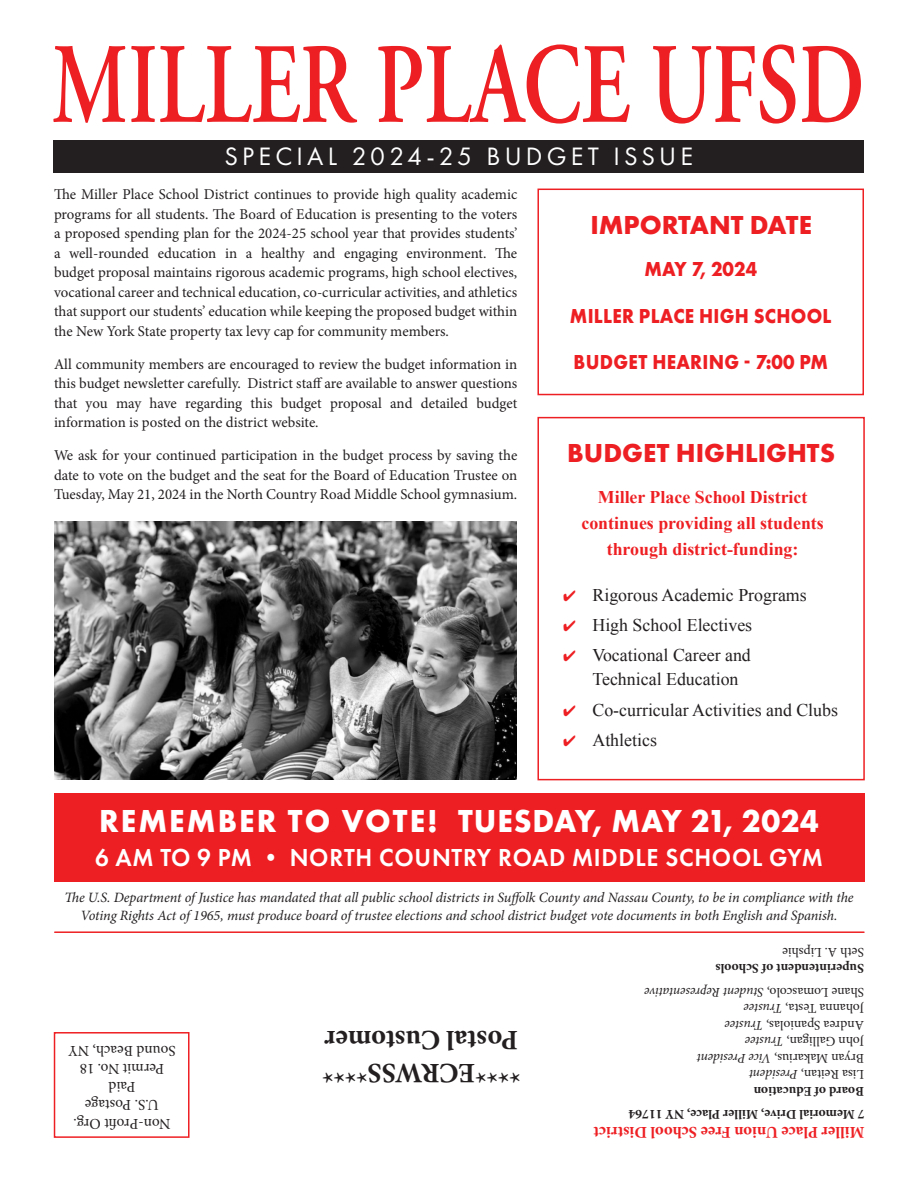
<style>
.page{position:relative;width:918px;height:1188px;background:#fff}
.page>*{position:absolute;margin:0;border:0;box-sizing:border-box;transform-origin:0 0}
.t1{font:600 114.3px "Adobe Garamond Pro";color:#ee1f23;scale:.73 1}
.t2{font:700 33px "Futura PT";letter-spacing:.03em;color:#fff;scale:.95 1}
.t3{font:700 28.05px "Minion Pro";letter-spacing:-.005em;color:#231f20}
.t4{font:700 27px "Futura PT";color:#ee1f23}
.t5{font:26.1px "Futura PT";letter-spacing:.16em;color:#fff}
.t6{font:600 25.5px "Futura PT";letter-spacing:.03em;color:#fff;scale:.95 1}
.t7{font:700 21px "Futura PT";letter-spacing:.015em;color:#ee1f23;scale:.91 1}
.t8{font:17.85px/24.3px "Times New Roman";color:#231f20}
.Default{font:700 17.85px/26px "Times New Roman";color:#ee1f23;text-align:center}
.t9{font:700 16.5px "Minion Pro";color:#ee1f23}
.t10{font:15.15px "Minion Pro";letter-spacing:-.005em;color:#231f20}
.t11{font:15px/19.5px "Minion Pro";color:#231f20;text-align:justify}
.t12{font:italic 14.25px/18px "Minion Pro";letter-spacing:-.01em;color:#231f20;text-align:center}
.t13{font:13.5px "Minion Pro";color:#231f20}
.t14{font:700 13.5px "Minion Pro";color:#231f20}
.t15{font:italic 13.5px "Minion Pro";letter-spacing:-.01em;color:#231f20}
.s1{color:#ee1f23}
.s2{font-style:normal}
.s3{font-style:italic}
</style>
<div class="page">
<div style="left:537px;top:417px;width:328px;height:363px;border:2px solid #ee1f23"></div>
<div style="left:537px;top:189px;width:327px;height:206px;border:2px solid #ee1f23"></div>
<hr style="left:55px;top:931px;width:809px;height:2px;background:#ee1f23">
<div style="left:54px;top:793px;width:811px;height:88px;background:#ee1f23"></div>
<div style="left:54px;top:1032px;width:136px;height:106px;border:2px solid #ee1f23"></div>
<img style="left:54px;top:522px;width:463px;height:258px">
<div style="left:54px;top:141px;width:810px;height:32px;background:#231f20"></div>
<p class="t1" style="left:51px;top:20px;width:1115px">MILLER PLACE UFSD</p>
<p class="t5" style="left:224px;top:141px;width:470px">SPECIAL 2024-25 BUDGET ISSUE</p>
<p class="t11" style="left:54px;top:185px;width:465px">The Miller Place School District continues to provide high quality academic programs for all students. The Board of Education is presenting to the voters a proposed spending plan for the 2024-25 school year that provides students’ a well-rounded education in a healthy and engaging environment. The budget proposal maintains rigorous academic programs, high school electives, vocational career and technical education, co-curricular activities, and athletics that support our students’ education while keeping the proposed budget within the New York State property tax levy cap for community members.</p>
<p class="t11" style="left:54px;top:354px;width:465px">All community members are encouraged to review the budget information in this budget newsletter carefully. District staff are available to answer questions that you may have regarding this budget proposal and detailed budget information is posted on the district website.</p>
<p class="t11" style="left:54px;top:446px;width:465px">We ask for your continued participation in the budget process by saving the date to vote on the budget and the seat for the Board of Education Trustee on Tuesday, May 21, 2024 in the North Country Road Middle School gymnasium.</p>
<p class="t4" style="left:567px;top:435px;width:269px">BUDGET HIGHLIGHTS</p>
<p class="t4" style="left:590px;top:207px;width:223px">IMPORTANT DATE</p>
<p class="t7" style="left:644px;top:255px;width:126px">MAY 7, 2024</p>
<p class="t7" style="left:570px;top:302px;width:289px">MILLER PLACE HIGH SCHOOL</p>
<p class="t7" style="left:574px;top:348px;width:281px">BUDGET HEARING - 7:00 PM</p>
<p class="Default" style="left:581px;top:483px;width:244px">Miller Place School District continues providing all students through district-funding:</p>
<p class="t8" style="left:563px;top:582px;width:245px"><span class="s1">✔</span> Rigorous Academic Programs</p>
<p class="t8" style="left:563px;top:612px;width:191px"><span class="s1">✔</span> High School Electives</p>
<p class="t8" style="left:592px;top:643px;width:160px;text-indent:-29px"><span class="s1">✔</span> Vocational Career and<br>Technical Education</p>
<p class="t8" style="left:563px;top:697px;width:276px"><span class="s1">✔</span> Co-curricular Activities and Clubs</p>
<p class="t8" style="left:563px;top:727px;width:95px"><span class="s1">✔</span> Athletics</p>
<p class="t2" style="left:99px;top:799px;width:759px">REMEMBER TO VOTE! TUESDAY, MAY 21, 2024</p>
<p class="t6" style="left:95px;top:842px;width:768px">6 AM TO 9 PM • NORTH COUNTRY ROAD MIDDLE SCHOOL GYM</p>
<p class="t12" style="left:64px;top:888px;width:791px">The U.S. Department of Justice has mandated that all public school districts in Suffolk County and Nassau County, to be in compliance with the<br>Voting Rights Act of 1965, must produce board of trustee elections and school district budget vote documents in both English and Spanish.</p>
<p class="t13" style="left:864px;top:961px;width:83px;rotate:-180deg">Seth A. Lipshie</p>
<p class="t14" style="left:864px;top:978px;width:150px;rotate:-180deg">Superintendent of Schools</p>
<p class="t15" style="left:864px;top:1001px;width:221px;rotate:-180deg"><span class="s2">Shane Lomascolo,</span> Student Representative</p>
<p class="t10" style="left:176px;top:1061px;width:109px;rotate:-180deg">Sound Beach, NY</p>
<p class="t10" style="left:164px;top:1079px;width:86px;rotate:-180deg">Permit No. 18</p>
<p class="t10" style="left:135px;top:1097px;width:28px;rotate:-180deg">Paid</p>
<p class="t10" style="left:159px;top:1115px;width:75px;rotate:-180deg">U.S. Postage</p>
<p class="t10" style="left:171px;top:1134px;width:99px;rotate:-180deg">Non-Profit Org.</p>
<p class="t3" style="left:518px;top:1059px;width:195px;rotate:-180deg">Postal Customer</p>
<p class="t3" style="left:521px;top:1093px;width:200px;rotate:-180deg">****ECRWSS****</p>
<p class="t13" style="left:864px;top:1018px;width:122px;rotate:-180deg">Johanna Testa, <span class="s3">Trustee</span></p>
<p class="t13" style="left:864px;top:1034px;width:141px;rotate:-180deg">Andrea Spaniolas, <span class="s3">Trustee</span></p>
<p class="t13" style="left:864px;top:1051px;width:120px;rotate:-180deg">John Galligan, <span class="s3">Trustee</span></p>
<p class="t13" style="left:864px;top:1067px;width:169px;rotate:-180deg">Bryan Makarius, <span class="s3">Vice President</span></p>
<p class="t13" style="left:864px;top:1084px;width:116px;rotate:-180deg">Lisa Reitan, <span class="s3">President</span></p>
<p class="t14" style="left:864px;top:1101px;width:112px;rotate:-180deg">Board of Education</p>
<p class="t14" style="left:865px;top:1124px;width:237px;rotate:-180deg">7 Memorial Drive, Miller Place, NY 11764</p>
<p class="t9" style="left:865px;top:1143px;width:272px;rotate:-180deg">Miller Place Union Free School District</p>
</div>
